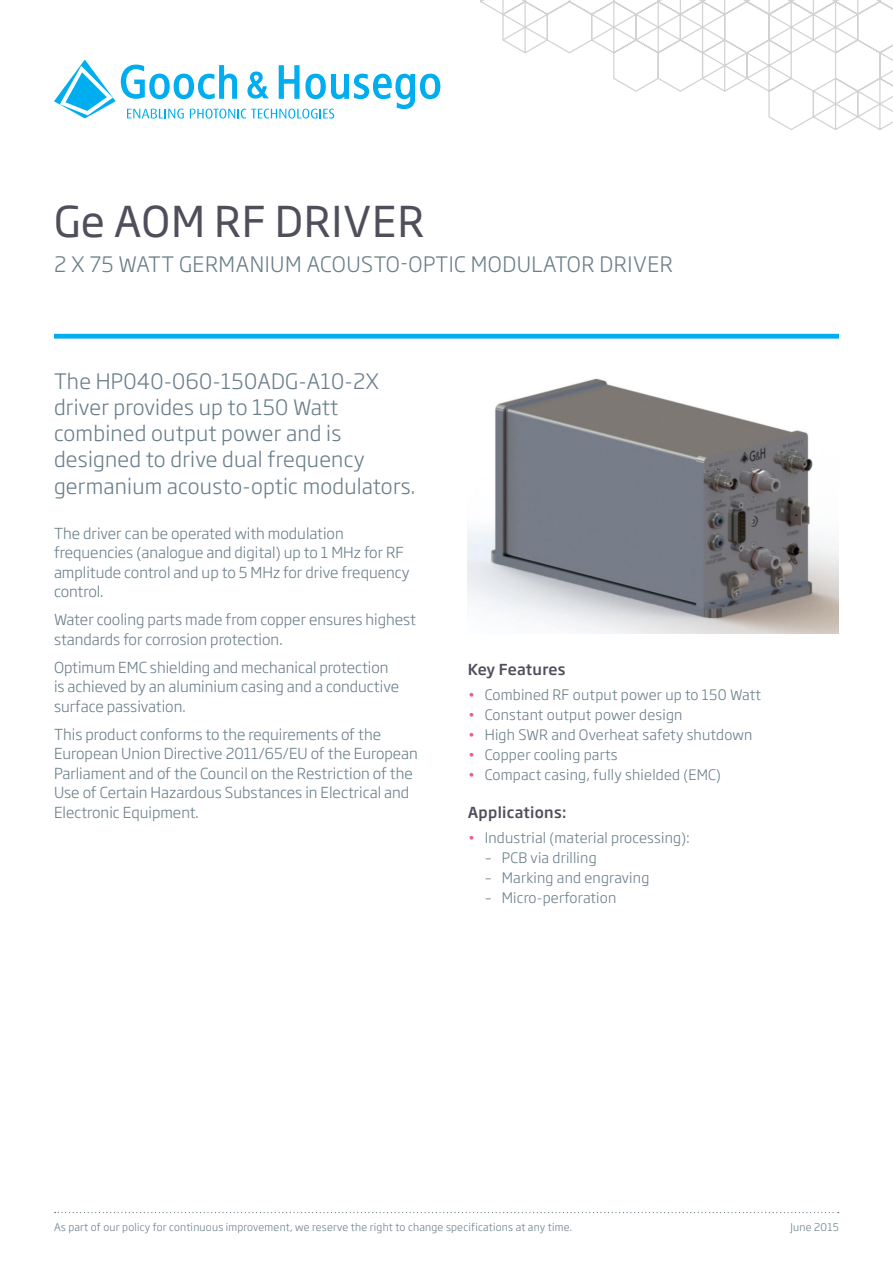
<style>
.page{position:relative;width:893px;height:1263px;background:#fff}
.page>*{position:absolute;margin:0;border:0;box-sizing:border-box;transform-origin:0 0}
.t1{font:42px "Soho Gothic Pro";letter-spacing:.02em;color:#4f4e5b}
.Grey_leader{font:300 21px/26.2px "Soho Gothic Pro";letter-spacing:.01em;color:#697e88}
.Body_standard{font:300 15px/19.5px "Soho Gothic Pro";color:#697e88}
.t2{font:500 15px "Soho Gothic Std";letter-spacing:.02em;color:#4f4e5b}
.Pink_Bullets{font:300 14.25px "Soho Gothic Pro";letter-spacing:.015em;color:#697e88}
.t3{font:300 10.5px "Soho Gothic Pro";letter-spacing:.02em;color:#697e88}
.s1{color:#e85d8f}
</style>
<div class="page">
<svg style="left:55px;top:1212px;width:784px;height:1px"></svg>
<svg style="left:54px;top:60px;width:386px;height:59px"></svg>
<div style="left:54px;top:334px;width:785px;height:5px;background:#00aeef"></div>
<svg style="left:480px;top:0;width:413px;height:130px"></svg>
<img style="left:468px;top:378px;width:371px;height:256px">
<p class="t1" style="left:54px;top:189px;width:367px">GE AOM RF DRIVER</p>
<p class="Grey_leader" style="left:54px;top:250px;width:620px">2 x 75 Watt Germanium Acousto-optic Modulator driver</p>
<p class="Grey_leader" style="left:54px;top:366px;width:363px">The HP040-060-150ADG-A10-2X driver provides up to 150 Watt combined output power and is designed to drive dual frequency germanium acousto-optic modulators.</p>
<p class="Body_standard" style="left:54px;top:522px;width:357px">The driver can be operated with modulation frequencies (analogue and digital) up to 1 M Hz for RF amplitude control and up to 5 M Hz for drive frequency control.</p>
<p class="Body_standard" style="left:54px;top:609px;width:364px">Water cooling parts made from copper ensures highest standards for corrosion protection.</p>
<p class="Body_standard" style="left:54px;top:656px;width:75px">Optimum EMC</p>
<p class="Body_standard" style="left:54px;top:656px;width:347px;text-indent:96px">shielding and mechanical protection is achieved by an aluminium casing and a conductive surface passivation.</p>
<p class="Body_standard" style="left:54px;top:723px;width:365px">This product conforms to the requirements of the European U nion Directive 2011/65/EU of the European Parliament and of the Council on the Restriction of the Use of Certain Hazardous Substances in Electrical and Electronic Equipment.</p>
<p class="t2" style="left:468px;top:660px;width:99px">Key Features</p>
<p class="Pink_Bullets" style="left:468px;top:683px;width:295px"><span class="s1">•</span> Combined RF output power up to 150 Watt</p>
<p class="Pink_Bullets" style="left:468px;top:703px;width:216px"><span class="s1">•</span> Constant output power design</p>
<p class="Pink_Bullets" style="left:468px;top:723px;width:286px"><span class="s1">•</span> High SWR and Overheat safety shutdown</p>
<p class="Pink_Bullets" style="left:468px;top:744px;width:151px"><span class="s1">•</span> Copper cooling parts</p>
<p class="Pink_Bullets" style="left:468px;top:764px;width:231px"><span class="s1">•</span> Compact casing, fully shielded (EMC</p>
<p class="Pink_Bullets" style="left:716px;top:764px;width:6px">)</p>
<p class="t2" style="left:468px;top:803px;width:100px">Applications:</p>
<p class="Pink_Bullets" style="left:468px;top:826px;width:223px"><span class="s1">•</span> I ndustrial (material processing):</p>
<p class="Pink_Bullets" style="left:485px;top:846px;width:113px">– PCB via drilling</p>
<p class="Pink_Bullets" style="left:485px;top:867px;width:166px">– Marking and engraving</p>
<p class="Pink_Bullets" style="left:485px;top:887px;width:133px">– M icro-perforation</p>
<p class="t3" style="left:54px;top:1219px;width:520px">As part of our policy for continuous improvement, we reserve the right to change specifications at any time.</p>
<p class="t3" style="left:791px;top:1219px;width:50px">June 2015</p>
</div>
